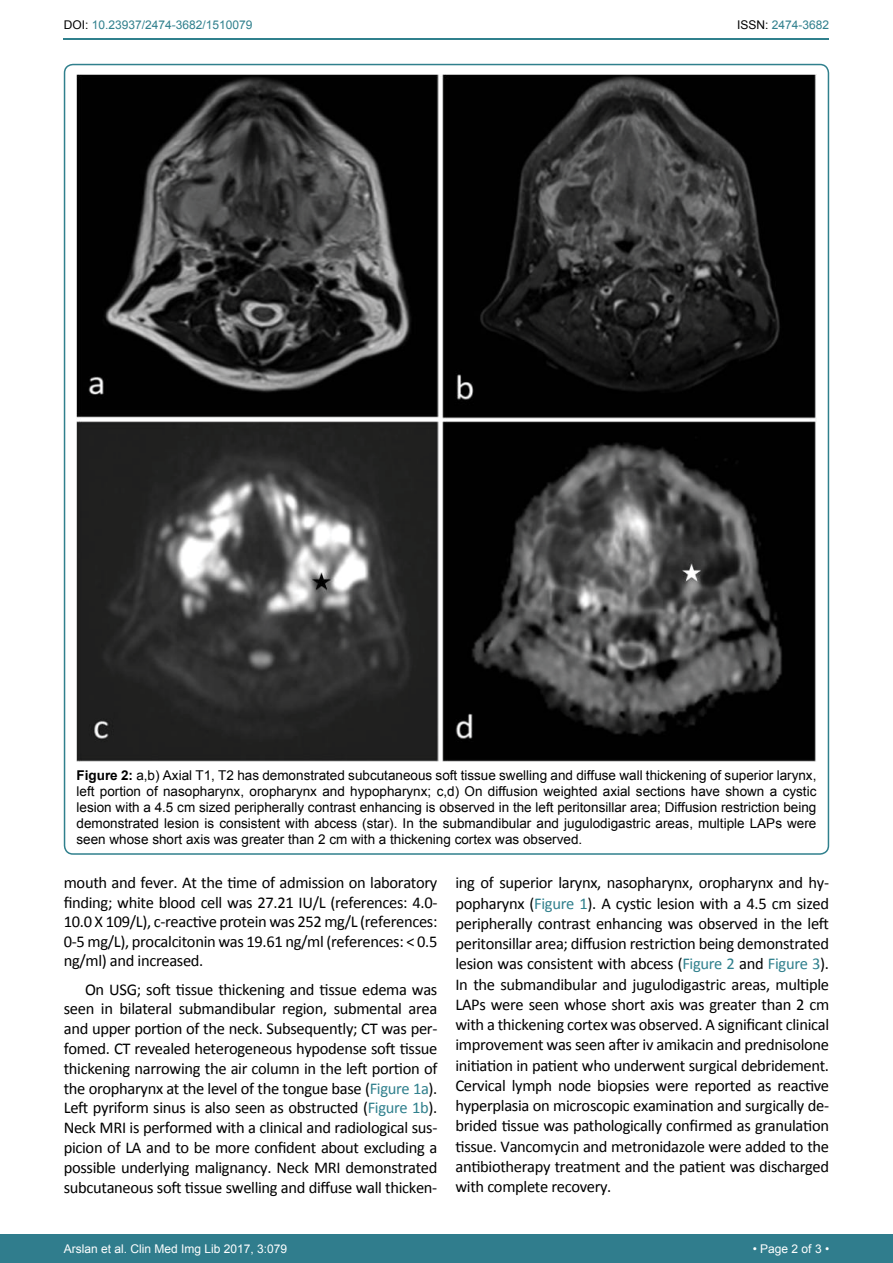
<style>
.page{position:relative;width:893px;height:1263px;background:#fff}
.page>*{position:absolute;margin:0;border:0;box-sizing:border-box;transform-origin:0 0}
.t1{font:16.5px/20.2px "Calibri";letter-spacing:-.02em;color:#000;text-align:justify}
.t2{font:13.5px/16.2px "Arial";color:#000;text-align:justify}
.t3{font:12px "Arial";color:#30808d}
.t4{font:12px "Arial";color:#fff}
.s1{color:#000}
.s2{font-weight:700}
.s3{color:#30808d}
</style>
<div class="page">
<hr style="left:64px;top:38px;width:765px;height:2px;background:#30808d">
<div style="left:0;top:1234px;width:893px;height:29px;background:#307d8d"></div>
<img style="left:77px;top:74px;width:739px;height:687px">
<p class="t3" style="left:64px;top:17px;width:190px"><span class="s1">DOI:</span> 10.23937/2474-3682/1510079</p>
<p class="t3" style="left:737px;top:17px;width:94px"><span class="s1">ISSN:</span> 2474-3682</p>
<p class="t2" style="left:77px;top:767px;width:741px"><span class="s2">Figure 2:</span> a,b) Axial T1, T2 has demonstrated subcutaneous soft tissue swelling and diffuse wall thickening of superior larynx, left portion of nasopharynx, oropharynx and hypopharynx; c,d) On diffusion weighted axial sections have shown a cystic lesion with a 4.5 cm sized peripherally contrast enhancing is observed in the left peritonsillar area; Diffusion restriction being demonstrated lesion is consistent with abcess (star). In the submandibular and jugulodigastric areas, multiple LAPs were seen whose short axis was greater than 2 cm with a thickening cortex was observed.</p>
<p class="t1" style="left:64px;top:873px;width:375px;line-height:19.5px">mouth and fever. At the time of admission on laboratory finding; white blood cell was 27.21 IU/L (references: 4.0- 10.0 X 109/L), c-reactive protein was 252 mg/L (references:<br>0-5 mg/L), procalcitonin was 19.61 ng/ml (references: &lt; 0.5 ng/ml) and increased.</p>
<p class="t1" style="left:64px;top:979px;width:375px;line-height:19.8px;text-indent:21px">On USG; soft tissue thickening and tissue edema was seen in bilateral submandibular region, submental area and upper portion of the neck. Subsequently; CT was per&shy;fomed. CT revealed heterogeneous hypodense soft tissue thickening narrowing the air column in the left portion of the oropharynx at the level of the tongue base (<span class="s3">Figure 1a</span>).<br>Left pyriform sinus is also seen as obstructed (<span class="s3">Figure 1b</span>).<br>Neck MRI is performed with a clinical and radiological sus&shy;picion of LA and to be more confident about excluding a possible underlying malignancy. Neck MRI demonstrated subcutaneous soft tissue swelling and diffuse wall thicken-</p>
<p class="t1" style="left:455px;top:873px;width:375px">ing of superior larynx, nasopharynx, oropharynx and hy&shy;popharynx (<span class="s3">Figure 1</span>). A cystic lesion with a 4.5 cm sized peripherally contrast enhancing was observed in the left peritonsillar area; diffusion restriction being demonstrated lesion was consistent with abcess (<span class="s3">Figure 2</span> and <span class="s3">Figure 3</span>).<br>In the submandibular and jugulodigastric areas, multiple LAPs were seen whose short axis was greater than 2 cm with a thickening cortex was observed. A significant clinical improvement was seen after iv amikacin and prednisolone initiation in patient who underwent surgical debridement.<br>Cervical lymph node biopsies were reported as reactive hyperplasia on microscopic examination and surgically de&shy;brided tissue was pathologically confirmed as granulation tissue. Vancomycin and metronidazole were added to the antibiotherapy treatment and the patient was discharged with complete recovery.</p>
<p class="t4" style="left:64px;top:1241px;width:225px">Arslan et al. Clin Med Img Lib 2017, 3:079</p>
<p class="t4" style="left:753px;top:1241px;width:78px">• Page 2 of 3 •</p>
</div>
